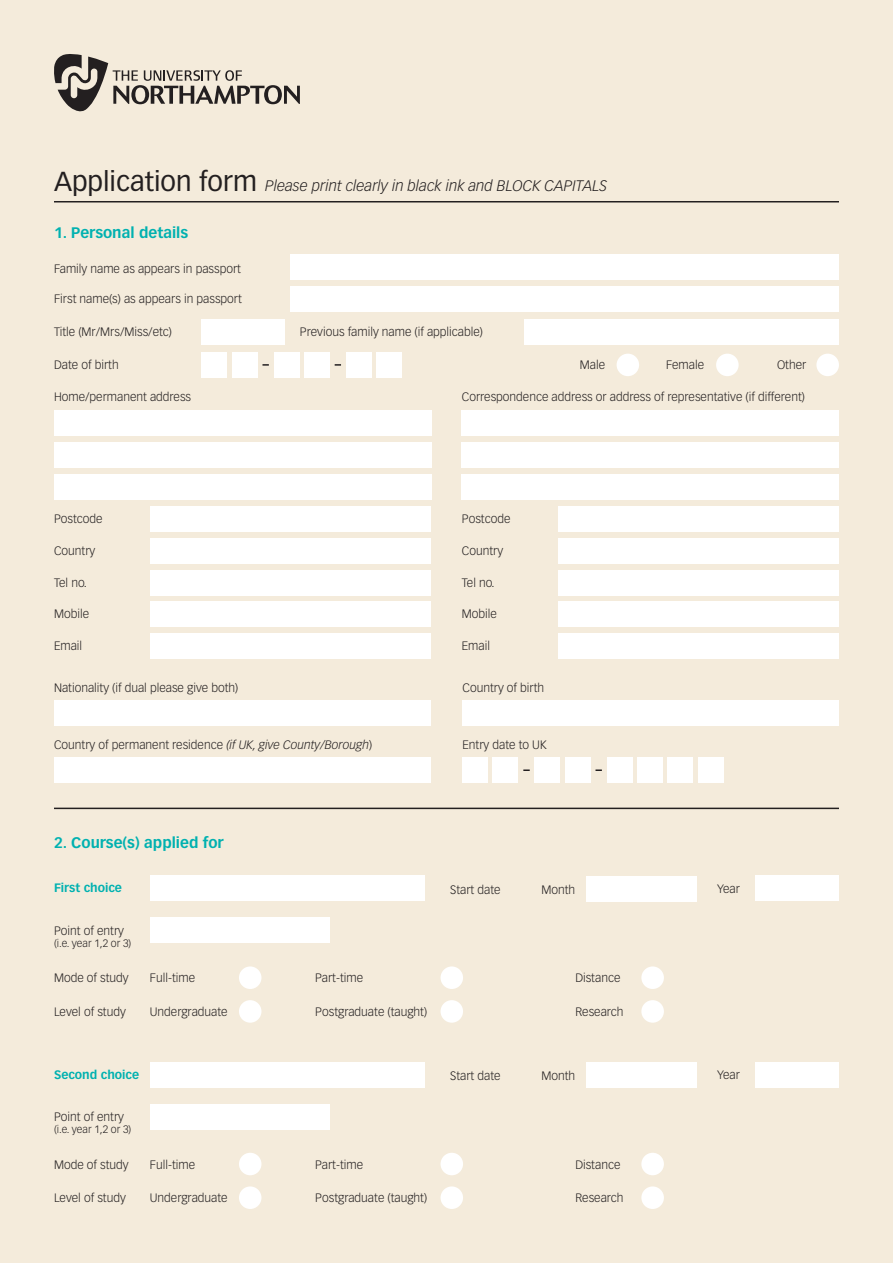
<style>
.page{position:relative;width:893px;height:1263px;background:#f4ebdb}
.page>*{position:absolute;margin:0;border:0;box-sizing:border-box;transform-origin:0 0}
.t1{font:italic 300 15px "Vectora LT Std";color:#231f20}
.t2{font:700 15px "Vectora LT Std";color:#00b1b0}
.t3{font:300 12px "Vectora LT Std";color:#231f20}
.t4{font:700 12px "Vectora LT Std";color:#00b1b0}
.t5{font:300 10.5px "Vectora LT Std";color:#231f20}
.s1{font-weight:400;font-style:normal;font-size:27px}
.s2{font-style:italic}
</style>
<div class="page">
<hr style="left:54px;top:201px;width:785px;height:1px;background:#231f20">
<hr style="left:54px;top:808px;width:785px;height:1px;background:#231f20">
<div style="left:290px;top:254px;width:549px;height:25px;background:#fff"></div>
<div style="left:54px;top:410px;width:377px;height:26px;background:#fff"></div>
<div style="left:462px;top:410px;width:377px;height:26px;background:#fff"></div>
<div style="left:54px;top:442px;width:377px;height:26px;background:#fff"></div>
<div style="left:462px;top:442px;width:377px;height:26px;background:#fff"></div>
<div style="left:54px;top:474px;width:377px;height:26px;background:#fff"></div>
<div style="left:462px;top:474px;width:377px;height:26px;background:#fff"></div>
<div style="left:151px;top:506px;width:280px;height:25px;background:#fff"></div>
<div style="left:558px;top:506px;width:281px;height:25px;background:#fff"></div>
<div style="left:151px;top:538px;width:280px;height:25px;background:#fff"></div>
<div style="left:558px;top:538px;width:281px;height:25px;background:#fff"></div>
<div style="left:151px;top:570px;width:280px;height:25px;background:#fff"></div>
<div style="left:558px;top:570px;width:281px;height:25px;background:#fff"></div>
<div style="left:151px;top:602px;width:280px;height:25px;background:#fff"></div>
<div style="left:558px;top:602px;width:281px;height:25px;background:#fff"></div>
<div style="left:151px;top:633px;width:280px;height:26px;background:#fff"></div>
<div style="left:558px;top:633px;width:281px;height:26px;background:#fff"></div>
<div style="left:290px;top:286px;width:549px;height:26px;background:#fff"></div>
<div style="left:524px;top:319px;width:315px;height:26px;background:#fff"></div>
<div style="left:202px;top:352px;width:25px;height:26px;background:#fff"></div>
<div style="left:274px;top:352px;width:25px;height:26px;background:#fff"></div>
<div style="left:346px;top:352px;width:25px;height:26px;background:#fff"></div>
<div style="left:232px;top:352px;width:25px;height:26px;background:#fff"></div>
<div style="left:304px;top:352px;width:26px;height:26px;background:#fff"></div>
<div style="left:376px;top:352px;width:26px;height:26px;background:#fff"></div>
<div style="left:202px;top:319px;width:83px;height:26px;background:#fff"></div>
<div style="left:716px;top:354px;width:23px;height:22px;background:#fff;border-radius:50%"></div>
<div style="left:816px;top:354px;width:23px;height:22px;background:#fff;border-radius:50%"></div>
<div style="left:617px;top:354px;width:22px;height:22px;background:#fff;border-radius:50%"></div>
<svg style="left:54px;top:54px;width:246px;height:58px"></svg>
<svg style="left:262px;top:364px;width:7px;height:2px"></svg>
<svg style="left:335px;top:364px;width:6px;height:2px"></svg>
<div style="left:151px;top:875px;width:274px;height:26px;background:#fff"></div>
<div style="left:151px;top:1062px;width:274px;height:25px;background:#fff"></div>
<div style="left:151px;top:918px;width:179px;height:25px;background:#fff"></div>
<div style="left:151px;top:1104px;width:179px;height:25px;background:#fff"></div>
<div style="left:586px;top:876px;width:111px;height:26px;background:#fff"></div>
<div style="left:586px;top:1062px;width:111px;height:26px;background:#fff"></div>
<div style="left:755px;top:875px;width:84px;height:26px;background:#fff"></div>
<div style="left:755px;top:1062px;width:84px;height:25px;background:#fff"></div>
<div style="left:239px;top:966px;width:22px;height:23px;background:#fff;border-radius:50%"></div>
<div style="left:239px;top:1153px;width:22px;height:22px;background:#fff;border-radius:50%"></div>
<div style="left:239px;top:1000px;width:22px;height:23px;background:#fff;border-radius:50%"></div>
<div style="left:239px;top:1186px;width:22px;height:23px;background:#fff;border-radius:50%"></div>
<div style="left:440px;top:966px;width:23px;height:23px;background:#fff;border-radius:50%"></div>
<div style="left:440px;top:1153px;width:23px;height:22px;background:#fff;border-radius:50%"></div>
<div style="left:440px;top:1000px;width:23px;height:23px;background:#fff;border-radius:50%"></div>
<div style="left:440px;top:1186px;width:23px;height:23px;background:#fff;border-radius:50%"></div>
<div style="left:641px;top:966px;width:23px;height:23px;background:#fff;border-radius:50%"></div>
<div style="left:641px;top:1153px;width:23px;height:22px;background:#fff;border-radius:50%"></div>
<div style="left:641px;top:1000px;width:23px;height:23px;background:#fff;border-radius:50%"></div>
<div style="left:641px;top:1186px;width:23px;height:23px;background:#fff;border-radius:50%"></div>
<div style="left:54px;top:700px;width:377px;height:26px;background:#fff"></div>
<div style="left:54px;top:757px;width:377px;height:26px;background:#fff"></div>
<div style="left:462px;top:700px;width:377px;height:26px;background:#fff"></div>
<div style="left:462px;top:757px;width:26px;height:26px;background:#fff"></div>
<div style="left:535px;top:757px;width:25px;height:26px;background:#fff"></div>
<div style="left:607px;top:757px;width:25px;height:26px;background:#fff"></div>
<div style="left:668px;top:757px;width:25px;height:26px;background:#fff"></div>
<div style="left:493px;top:757px;width:25px;height:26px;background:#fff"></div>
<div style="left:565px;top:757px;width:25px;height:26px;background:#fff"></div>
<div style="left:637px;top:757px;width:26px;height:26px;background:#fff"></div>
<div style="left:698px;top:757px;width:25px;height:26px;background:#fff"></div>
<svg style="left:523px;top:769px;width:7px;height:2px"></svg>
<svg style="left:595px;top:769px;width:7px;height:2px"></svg>
<p class="t1" style="left:54px;top:177px;width:555px"><span class="s1">Application form</span> Please print clearly in black ink and BLOCK CAPITALS</p>
<p class="t2" style="left:54px;top:224px;width:136px">1. Personal details</p>
<p class="t3" style="left:54px;top:262px;width:189px">Family name as appears in passport</p>
<p class="t3" style="left:54px;top:292px;width:189px">First name(s) as appears in passport</p>
<p class="t3" style="left:54px;top:325px;width:120px">Title (Mr/Mrs/Miss/etc)</p>
<p class="t3" style="left:54px;top:358px;width:66px">Date of birth</p>
<p class="t3" style="left:54px;top:390px;width:139px">Home/permanent address</p>
<p class="t3" style="left:462px;top:390px;width:345px">Correspondence address or address of representative (if different)</p>
<p class="t3" style="left:300px;top:325px;width:185px">Previous family name (if applicable)</p>
<p class="t3" style="left:580px;top:358px;width:27px">Male</p>
<p class="t3" style="left:666px;top:358px;width:40px">Female</p>
<p class="t3" style="left:777px;top:358px;width:31px">Other</p>
<p class="t3" style="left:54px;top:512px;width:50px">Postcode</p>
<p class="t3" style="left:462px;top:512px;width:50px">Postcode</p>
<p class="t3" style="left:54px;top:543px;width:43px">Country</p>
<p class="t3" style="left:462px;top:543px;width:43px">Country</p>
<p class="t3" style="left:54px;top:575px;width:34px">Tel no.</p>
<p class="t3" style="left:462px;top:575px;width:34px">Tel no.</p>
<p class="t3" style="left:54px;top:607px;width:37px">Mobile</p>
<p class="t3" style="left:462px;top:607px;width:37px">Mobile</p>
<p class="t3" style="left:54px;top:639px;width:30px">Email</p>
<p class="t3" style="left:54px;top:681px;width:186px">Nationality (if dual please give both)</p>
<p class="t3" style="left:462px;top:639px;width:30px">Email</p>
<p class="t3" style="left:462px;top:681px;width:83px">Country of birth</p>
<p class="t3" style="left:54px;top:738px;width:320px">Country of permanent residence <span class="s2">(if UK, give County/Borough</span>)</p>
<p class="t3" style="left:462px;top:738px;width:86px">Entry date to UK</p>
<p class="t2" style="left:54px;top:833px;width:171px">2. Course(s) applied for</p>
<p class="t4" style="left:54px;top:881px;width:70px">First choice</p>
<p class="t3" style="left:450px;top:882px;width:52px">Start date</p>
<p class="t3" style="left:541px;top:882px;width:35px">Month</p>
<p class="t3" style="left:717px;top:882px;width:24px">Year</p>
<p class="t3" style="left:54px;top:923px;width:72px">Point of entry</p>
<p class="t5" style="left:54px;top:937px;width:79px">(i.e. year 1,2 or 3)</p>
<p class="t3" style="left:54px;top:971px;width:76px">Mode of study</p>
<p class="t3" style="left:150px;top:971px;width:47px">Full-time</p>
<p class="t3" style="left:315px;top:971px;width:49px">Part-time</p>
<p class="t3" style="left:575px;top:971px;width:47px">Distance</p>
<p class="t3" style="left:54px;top:1005px;width:73px">Level of study</p>
<p class="t3" style="left:150px;top:1005px;width:79px">Undergraduate</p>
<p class="t3" style="left:315px;top:1005px;width:113px">Postgraduate (taught)</p>
<p class="t3" style="left:575px;top:1005px;width:50px">Research</p>
<p class="t4" style="left:54px;top:1067px;width:87px">Second choice</p>
<p class="t3" style="left:450px;top:1069px;width:52px">Start date</p>
<p class="t3" style="left:541px;top:1069px;width:35px">Month</p>
<p class="t3" style="left:717px;top:1068px;width:24px">Year</p>
<p class="t3" style="left:54px;top:1109px;width:72px">Point of entry</p>
<p class="t5" style="left:54px;top:1123px;width:79px">(i.e. year 1,2 or 3)</p>
<p class="t3" style="left:54px;top:1157px;width:76px">Mode of study</p>
<p class="t3" style="left:150px;top:1157px;width:47px">Full-time</p>
<p class="t3" style="left:315px;top:1157px;width:49px">Part-time</p>
<p class="t3" style="left:575px;top:1157px;width:47px">Distance</p>
<p class="t3" style="left:54px;top:1191px;width:73px">Level of study</p>
<p class="t3" style="left:150px;top:1191px;width:79px">Undergraduate</p>
<p class="t3" style="left:315px;top:1191px;width:113px">Postgraduate (taught)</p>
<p class="t3" style="left:575px;top:1191px;width:50px">Research</p>
</div>
